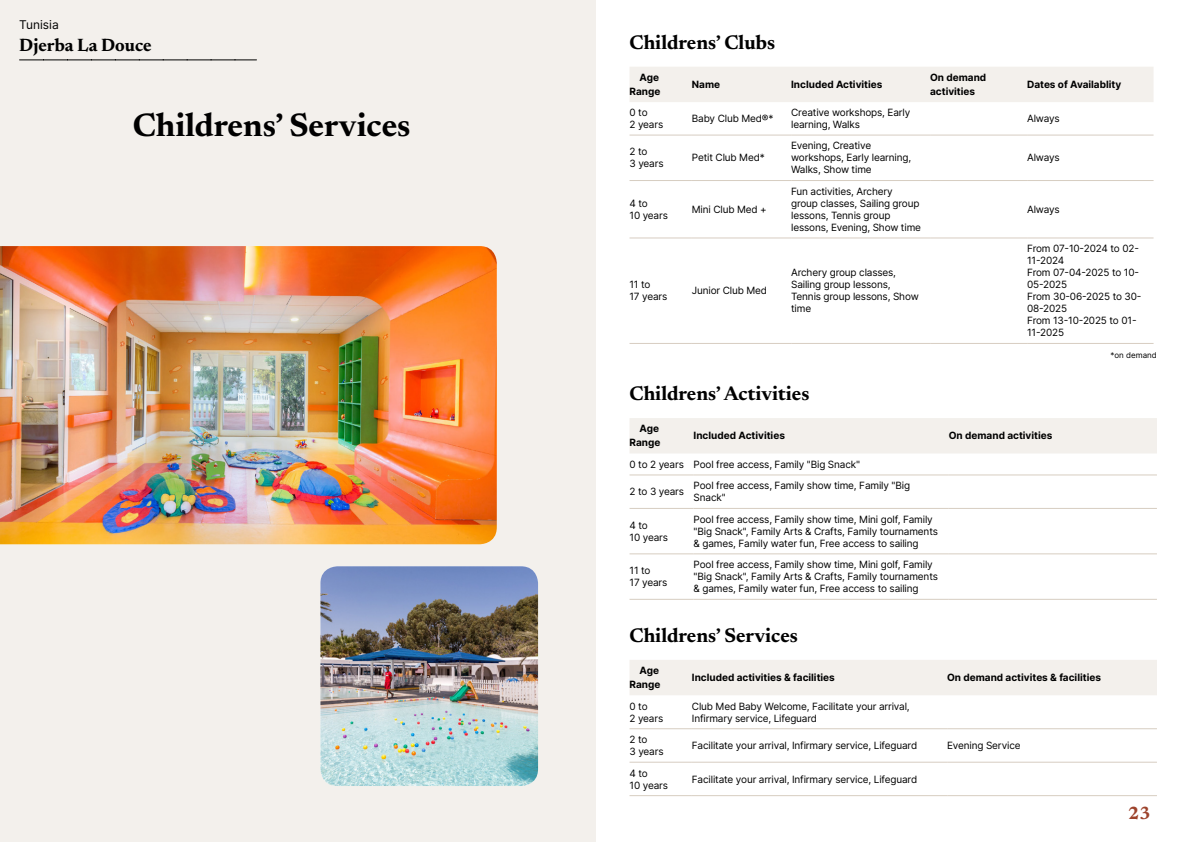
<style>
.page{position:relative;width:1191px;height:842px;background:#fff}
.page>*{position:absolute;margin:0;border:0;box-sizing:border-box;transform-origin:0 0}
.t1{font:700 33px "Newsreader 24 pt";color:#000}
.t2{font:700 20px "Newsreader 24 pt";color:#000}
.t3{font:700 18px "Newsreader 24 pt";color:#000}
.t4{font:700 18px "Newsreader 24 pt";color:#9d432c}
.t5{font:12px "Inter";color:#000}
.t6{font:10px/12px "Inter";letter-spacing:-.015em;color:#000}
.t7{font:700 10px/14px "Inter";color:#000;text-align:right}
.t8{font:8px "Inter";color:#000}
</style>
<div class="page">
<div style="left:0;top:0;width:595px;height:842px;background:#f3f0ec"></div>
<img style="left:0;top:246px;width:497px;height:298px">
<img style="left:320px;top:566px;width:218px;height:220px">
<svg style="left:20px;top:60px;width:236px;height:1px"></svg>
<div style="left:630px;top:67px;width:523px;height:35px;background:#f3f0ec"></div>
<hr style="left:629px;top:135px;width:63px;height:1px;background:#d7cdc1">
<hr style="left:692px;top:135px;width:99px;height:1px;background:#d7cdc1">
<hr style="left:791px;top:135px;width:139px;height:1px;background:#d7cdc1">
<hr style="left:930px;top:135px;width:97px;height:1px;background:#d7cdc1">
<hr style="left:1027px;top:135px;width:126px;height:1px;background:#d7cdc1">
<hr style="left:629px;top:180px;width:63px;height:1px;background:#d7cdc1">
<hr style="left:692px;top:180px;width:99px;height:1px;background:#d7cdc1">
<hr style="left:791px;top:180px;width:139px;height:1px;background:#d7cdc1">
<hr style="left:930px;top:180px;width:97px;height:1px;background:#d7cdc1">
<hr style="left:1027px;top:180px;width:126px;height:1px;background:#d7cdc1">
<hr style="left:629px;top:237px;width:63px;height:1px;background:#d7cdc1">
<hr style="left:692px;top:237px;width:99px;height:1px;background:#d7cdc1">
<hr style="left:791px;top:237px;width:139px;height:1px;background:#d7cdc1">
<hr style="left:930px;top:237px;width:97px;height:1px;background:#d7cdc1">
<hr style="left:1027px;top:237px;width:126px;height:1px;background:#d7cdc1">
<hr style="left:629px;top:343px;width:63px;height:1px;background:#d7cdc1">
<hr style="left:692px;top:343px;width:99px;height:1px;background:#d7cdc1">
<hr style="left:791px;top:343px;width:139px;height:1px;background:#d7cdc1">
<hr style="left:930px;top:343px;width:97px;height:1px;background:#d7cdc1">
<hr style="left:1027px;top:343px;width:126px;height:1px;background:#d7cdc1">
<div style="left:630px;top:418px;width:527px;height:35px;background:#f3f0ec"></div>
<hr style="left:629px;top:474px;width:64px;height:1px;background:#d7cdc1">
<hr style="left:693px;top:474px;width:255px;height:1px;background:#d7cdc1">
<hr style="left:948px;top:474px;width:209px;height:1px;background:#d7cdc1">
<hr style="left:629px;top:508px;width:64px;height:1px;background:#d7cdc1">
<hr style="left:693px;top:508px;width:255px;height:1px;background:#d7cdc1">
<hr style="left:948px;top:508px;width:209px;height:1px;background:#d7cdc1">
<hr style="left:629px;top:553px;width:64px;height:1px;background:#d7cdc1">
<hr style="left:693px;top:553px;width:255px;height:1px;background:#d7cdc1">
<hr style="left:948px;top:553px;width:209px;height:1px;background:#d7cdc1">
<hr style="left:629px;top:599px;width:64px;height:1px;background:#d7cdc1">
<hr style="left:693px;top:599px;width:255px;height:1px;background:#d7cdc1">
<hr style="left:948px;top:599px;width:209px;height:1px;background:#d7cdc1">
<div style="left:630px;top:660px;width:527px;height:35px;background:#f3f0ec"></div>
<hr style="left:629px;top:728px;width:63px;height:1px;background:#d7cdc1">
<hr style="left:692px;top:728px;width:255px;height:1px;background:#d7cdc1">
<hr style="left:947px;top:728px;width:210px;height:1px;background:#d7cdc1">
<hr style="left:629px;top:762px;width:63px;height:1px;background:#d7cdc1">
<hr style="left:692px;top:762px;width:255px;height:1px;background:#d7cdc1">
<hr style="left:947px;top:762px;width:210px;height:1px;background:#d7cdc1">
<hr style="left:629px;top:795px;width:63px;height:1px;background:#d7cdc1">
<hr style="left:692px;top:795px;width:255px;height:1px;background:#d7cdc1">
<hr style="left:947px;top:795px;width:210px;height:1px;background:#d7cdc1">
<p class="t5" style="left:19px;top:15px;width:41px">Tunisia</p>
<h3 class="t3" style="left:19px;top:32px;width:134px">Djerba La Douce</h3>
<h1 class="t1" style="left:133px;top:101px;width:279px">Childrens’ Services</h1>
<h2 class="t2" style="left:629px;top:28px;width:147px">Childrens’ Clubs</h2>
<p class="t7" style="left:629px;top:70px;width:32px">Age<br>Range</p>
<p class="t7" style="left:692px;top:77px;width:30px">Name</p>
<p class="t7" style="left:791px;top:77px;width:93px">Included Activities</p>
<p class="t7" style="left:930px;top:70px;width:58px;text-align:left">On demand activities</p>
<p class="t7" style="left:1027px;top:77px;width:96px">Dates of Availablity</p>
<p class="t6" style="left:629px;top:106px;width:35px">0 to<br>2 years</p>
<p class="t6" style="left:692px;top:112px;width:83px">Baby Club Med®*</p>
<p class="t6" style="left:791px;top:106px;width:121px">Creative workshops, Early learning, Walks</p>
<p class="t6" style="left:1027px;top:112px;width:34px">Always</p>
<p class="t6" style="left:629px;top:146px;width:36px">2 to<br>3 years</p>
<p class="t6" style="left:692px;top:152px;width:74px">Petit Club Med*</p>
<p class="t6" style="left:791px;top:140px;width:121px">Evening, Creative workshops, Early learning,<br>Walks, Show time</p>
<p class="t6" style="left:1027px;top:152px;width:34px">Always</p>
<p class="t6" style="left:629px;top:197px;width:40px">4 to<br>10 years</p>
<p class="t6" style="left:692px;top:203px;width:76px">Mini Club Med +</p>
<p class="t6" style="left:629px;top:278px;width:39px">11 to<br>17 years</p>
<p class="t6" style="left:692px;top:284px;width:77px">Junior Club Med</p>
<p class="t6" style="left:791px;top:185px;width:131px">Fun activities, Archery group classes, Sailing group lessons, Tennis group lessons, Evening, Show time</p>
<p class="t6" style="left:791px;top:266px;width:129px">Archery group classes,<br>Sailing group lessons,<br>Tennis group lessons, Show time</p>
<p class="t6" style="left:1027px;top:203px;width:34px">Always</p>
<p class="t6" style="left:1027px;top:242px;width:116px">From 07-10-2024 to 02-<br>11-2024<br>From 07-04-2025 to 10-<br>05-2025<br>From 30-06-2025 to 30-<br>08-2025<br>From 13-10-2025 to 01-<br>11-2025</p>
<p class="t8" style="left:1110px;top:349px;width:48px">*on demand</p>
<h2 class="t2" style="left:629px;top:379px;width:181px">Childrens’ Activities</h2>
<p class="t7" style="left:629px;top:422px;width:32px">Age<br>Range</p>
<p class="t7" style="left:693px;top:429px;width:93px">Included Activities</p>
<p class="t7" style="left:948px;top:429px;width:105px">On demand activities</p>
<p class="t6" style="left:629px;top:458px;width:232px">0 to 2 years Pool free access, Family "Big Snack"</p>
<p class="t6" style="left:629px;top:485px;width:56px">2 to 3 years</p>
<p class="t6" style="left:693px;top:479px;width:218px">Pool free access, Family show time, Family "Big<br>Snack"</p>
<p class="t6" style="left:629px;top:519px;width:40px">4 to<br>10 years</p>
<p class="t6" style="left:693px;top:513px;width:246px">Pool free access, Family show time, Mini golf, Family "Big Snack", Family Arts &amp; Crafts, Family tournaments &amp; games, Family water fun, Free access to sailing</p>
<p class="t6" style="left:629px;top:564px;width:39px">11 to<br>17 years</p>
<p class="t6" style="left:693px;top:558px;width:246px">Pool free access, Family show time, Mini golf, Family "Big Snack", Family Arts &amp; Crafts, Family tournaments &amp; games, Family water fun, Free access to sailing</p>
<h2 class="t2" style="left:629px;top:621px;width:170px">Childrens’ Services</h2>
<p class="t7" style="left:629px;top:663px;width:32px">Age<br>Range</p>
<p class="t7" style="left:692px;top:670px;width:144px">Included activities &amp; facilities</p>
<p class="t7" style="left:947px;top:670px;width:155px">On demand activites &amp; facilities</p>
<p class="t6" style="left:629px;top:700px;width:35px">0 to<br>2 years</p>
<p class="t6" style="left:692px;top:700px;width:219px">Club Med Baby Welcome, Facilitate your arrival,<br>Infirmary service, Lifeguard</p>
<p class="t6" style="left:629px;top:733px;width:36px">2 to<br>3 years</p>
<p class="t6" style="left:692px;top:739px;width:227px">Facilitate your arrival, Infirmary service, Lifeguard</p>
<p class="t6" style="left:947px;top:739px;width:75px">Evening Service</p>
<p class="t6" style="left:629px;top:767px;width:40px">4 to<br>10 years</p>
<p class="t6" style="left:692px;top:773px;width:227px">Facilitate your arrival, Infirmary service, Lifeguard</p>
<h3 class="t4" style="left:1128px;top:800px;width:24px">23</h3>
</div>
